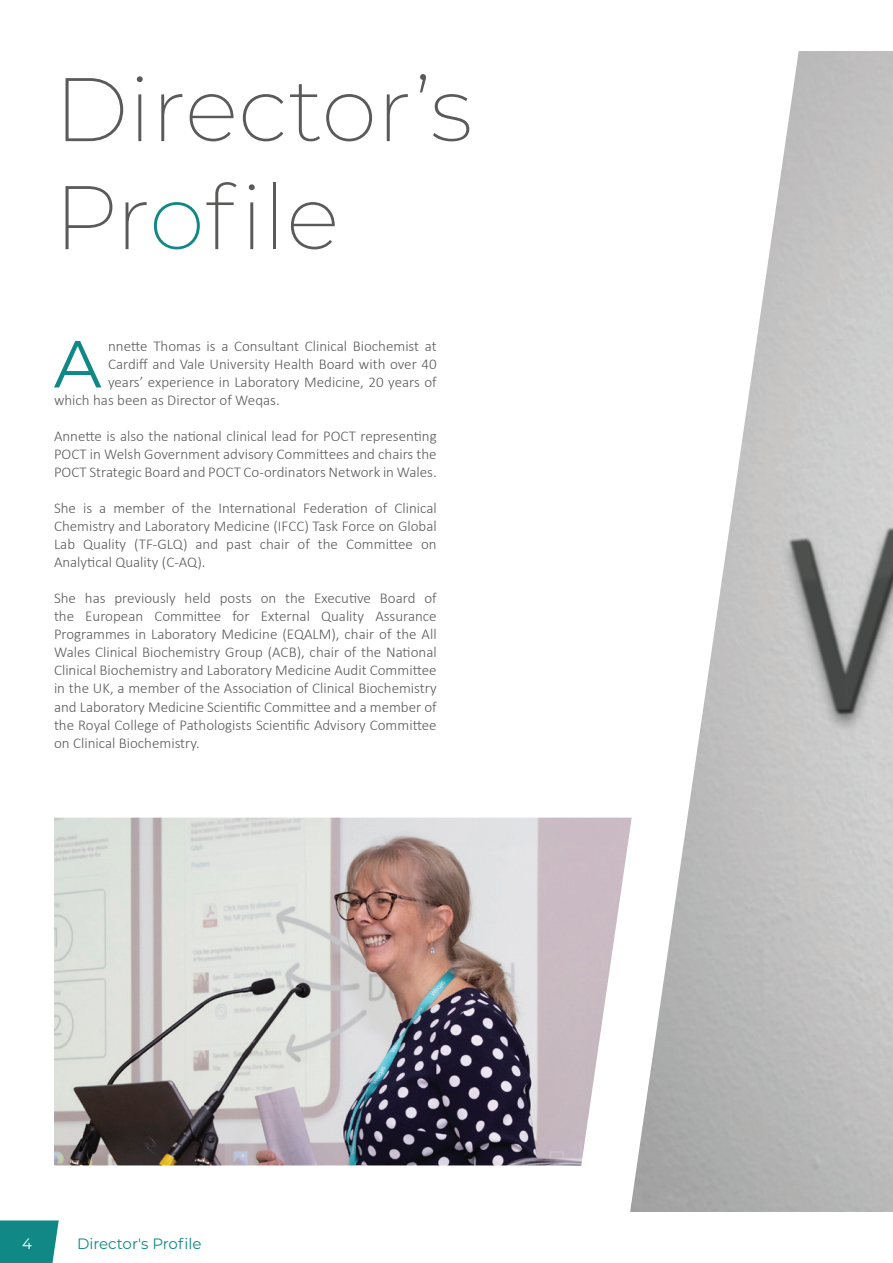
<style>
.page{position:relative;width:893px;height:1263px;background:#fff}
.page>*{position:absolute;margin:0;border:0;box-sizing:border-box;transform-origin:0 0}
.t1{font:200 90px/108px "Montserrat";color:#5a5b59}
.t2{font:66.45px "Montserrat";color:#108885}
.t3{font:300 15px/18px "Calibri";color:#5a5b59;text-align:justify}
.t4{font:15px "Montserrat";color:#108885}
.t5{font:15px "Montserrat";color:#fff}
.s1{color:#108885}
</style>
<div class="page">
<svg style="left:0;top:1220px;width:59px;height:43px;background:#20908d"></svg>
<svg style="left:615px;top:51px;width:278px;height:1161px"></svg>
<img style="left:54px;top:818px;width:578px;height:347px">
<h1 class="t1" style="left:54px;top:53px;width:420px">Director’s<br>Pr<span class="s1">o</span>file</h1>
<h2 class="t2" style="left:54px;top:318px;width:49px">A</h2>
<p class="t3" style="left:108px;top:337px;width:330px">nnette Thomas is a Consultant Clinical Biochemist at</p>
<p class="t3" style="left:108px;top:355px;width:330px">Cardiff and Vale University Health Board with over 40</p>
<p class="t3" style="left:108px;top:373px;width:330px">years’ experience in Laboratory Medicine, 20 years of</p>
<p class="t3" style="left:54px;top:391px;width:227px">which has been as Director of Weqas.</p>
<p class="t3" style="left:54px;top:427px;width:384px">Annette is also the national clinical lead for POCT representing POCT in Welsh Government advisory Committees and chairs the POCT Strategic Board and POCT Co-ordinators Network in Wales.</p>
<p class="t3" style="left:54px;top:499px;width:384px">She is a member of the International Federation of Clinical Chemistry and Laboratory Medicine (IFCC) Task Force on Global Lab Quality (TF-GLQ) and past chair of the Committee on Analytical Quality (C-AQ).</p>
<p class="t3" style="left:54px;top:589px;width:384px">She has previously held posts on the Executive Board of the European Committee for External Quality Assurance Programmes in Laboratory Medicine (EQALM), chair of the All Wales Clinical Biochemistry Group (ACB), chair of the National Clinical Biochemistry and Laboratory Medicine Audit Committee in the UK, a member of the Association of Clinical Biochemistry and Laboratory Medicine Scientific Committee and a member of the Royal College of Pathologists Scientific Advisory Committee on Clinical Biochemistry.</p>
<p class="t5" style="left:22px;top:1233px;width:11px">4</p>
<p class="t4" style="left:77px;top:1233px;width:126px">Director's Profile</p>
</div>
